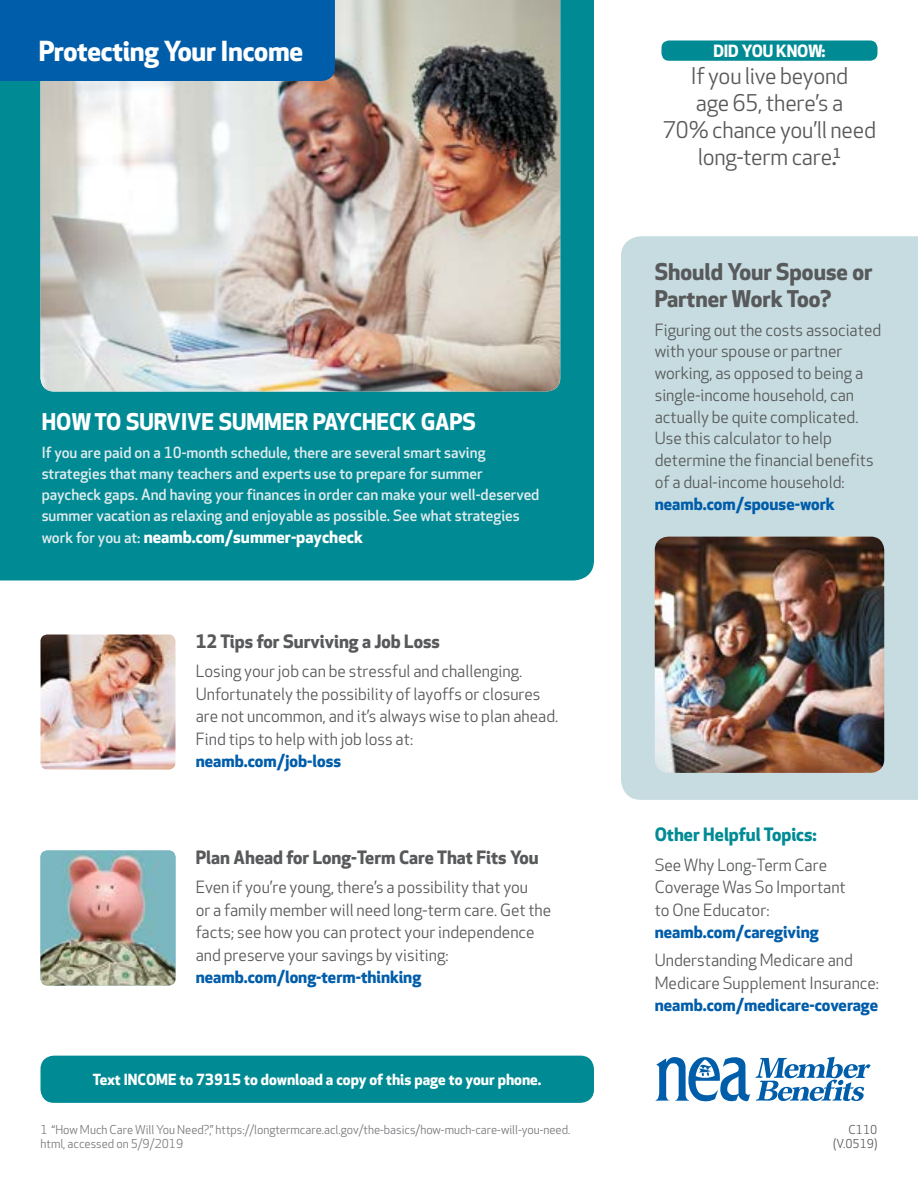
<style>
.page{position:relative;width:918px;height:1188px;background:#fff}
.page>*{position:absolute;margin:0;border:0;box-sizing:border-box;transform-origin:0 0}
.t1{font:700 27px "Apex New";letter-spacing:-.01em;color:#fff}
.t2{font:22.5px/27px "Apex New";letter-spacing:-.01em;color:#58595b;text-align:center}
.t3{font:700 22.5px/27px "Apex New";color:#58595b}
.t4{font:700 22.5px "Apex New";color:#fff}
.t5{font:700 18px "Apex New";color:#58595b}
.t6{font:700 18px "Apex New";color:#008b94}
.t7{font:16.5px/22.5px "Apex New";color:#58595b}
.t8{font:700 16.5px "Apex New";color:#005daa}
.t9{font:700 16.5px "Apex New";color:#fff}
.t10{font:500 15px/21px "Apex New";color:#e0ebed}
.t11{font:700 15px "Apex New";color:#fff}
.t12{font:12px/13.5px "Apex New";color:#797a7d}
.t13{font:12px/13.5px "Apex New";color:#58595b;text-align:right}
.s1{font-weight:500;font-size:15px;color:#e0ebed}
.s2{font-weight:500}
</style>
<div class="page">
<div style="left:621px;top:236px;width:297px;height:564px;background:#c6dce0"></div>
<div style="left:0;top:0;width:594px;height:580px;background:#008b94"></div>
<img style="left:40px;top:850px;width:136px;height:136px">
<img style="left:40px;top:634px;width:136px;height:136px">
<img style="left:40px;top:0;width:520px;height:392px">
<div style="left:0;top:0;width:335px;height:81px;background:#005daa"></div>
<img style="left:655px;top:537px;width:229px;height:236px">
<div style="left:40px;top:1056px;width:554px;height:47px;background:#008b94;border-radius:14px"></div>
<div style="left:662px;top:40px;width:216px;height:21px;background:#008b94;border-radius:8px"></div>
<svg style="left:656px;top:1056px;width:215px;height:46px"></svg>
<h1 class="t1" style="left:39px;top:35px;width:266px">Protecting Your Income</h1>
<h2 class="t4" style="left:42px;top:409px;width:436px">HOW TO SURVIVE SUMMER PAYCHECK GAPS</h2>
<p class="t10" style="left:42px;top:442px;width:499px">If you are paid on a 10-month schedule, there are several smart saving strategies that many teachers and experts use to prepare for summer paycheck gaps. And having your finances in order can make your well-deserved summer vacation as relaxing and enjoyable as possible. See what strategies</p>
<p class="t9" style="left:42px;top:528px;width:323px"><span class="s1">work for you at:</span> neamb.com/summer-paycheck</p>
<p class="t5" style="left:196px;top:631px;width:246px">12 Tips for Surviving a Job Loss</p>
<p class="t7" style="left:196px;top:661px;width:364px">Losing your job can be stressful and challenging.<br>Unfortunately the possibility of layoffs or closures are not uncommon, and it’s always wise to plan ahead.<br>Find tips to help with job loss at:</p>
<p class="t8" style="left:196px;top:752px;width:147px">neamb.com/job-loss</p>
<p class="t5" style="left:196px;top:847px;width:345px">Plan Ahead for Long-Term Care That Fits You</p>
<p class="t7" style="left:196px;top:877px;width:357px">Even if you’re young, there’s a possibility that you<br>or a family member will need long-term care. Get the facts; see how you can protect your independence and preserve your savings by visiting:</p>
<p class="t8" style="left:196px;top:968px;width:227px">neamb.com/long-term-thinking</p>
<p class="t11" style="left:93px;top:1071px;width:450px">Text INCOME to 73915 to download a copy of this page to your phone.</p>
<p class="t12" style="left:40px;top:1123px;width:531px">1 “How Much Care Will You Need?,” https://longtermcare.acl.gov/the-basics/how-much-care-will-you-need. html, accessed on 5/9/2019</p>
<p class="t9" style="left:713px;top:42px;width:114px">DID YOU KNOW:</p>
<h2 class="t2" style="left:663px;top:64px;width:215px">If you live beyond<br>age 65, there’s a<br>70% chance you’ll need long-term care<span class="s2">.</span><sup>1</sup></h2>
<h2 class="t3" style="left:655px;top:259px;width:219px">Should Your Spouse or<br>Partner Work Too?</h2>
<p class="t7" style="left:655px;top:319px;width:228px;line-height:21.8px">Figuring out the costs associated with your spouse or partner working, as opposed to being a single-income household, can actually be quite complicated.<br>Use this calculator to help determine the financial benefits of a dual-income household:</p>
<p class="t8" style="left:655px;top:494px;width:182px">neamb.com/spouse-work</p>
<p class="t6" style="left:655px;top:824px;width:164px">Other Helpful Topics:</p>
<p class="t7" style="left:655px;top:854px;width:193px">See Why Long-Term Care<br>Coverage Was So Important to One Educator:</p>
<p class="t8" style="left:655px;top:922px;width:165px">neamb.com/caregiving</p>
<p class="t7" style="left:655px;top:949px;width:226px">Understanding Medicare and<br>Medicare Supplement Insurance:</p>
<p class="t8" style="left:655px;top:995px;width:225px">neamb.com/medicare-coverage</p>
<p class="t13" style="left:833px;top:1123px;width:46px">C110 (V.0519)</p>
</div>
